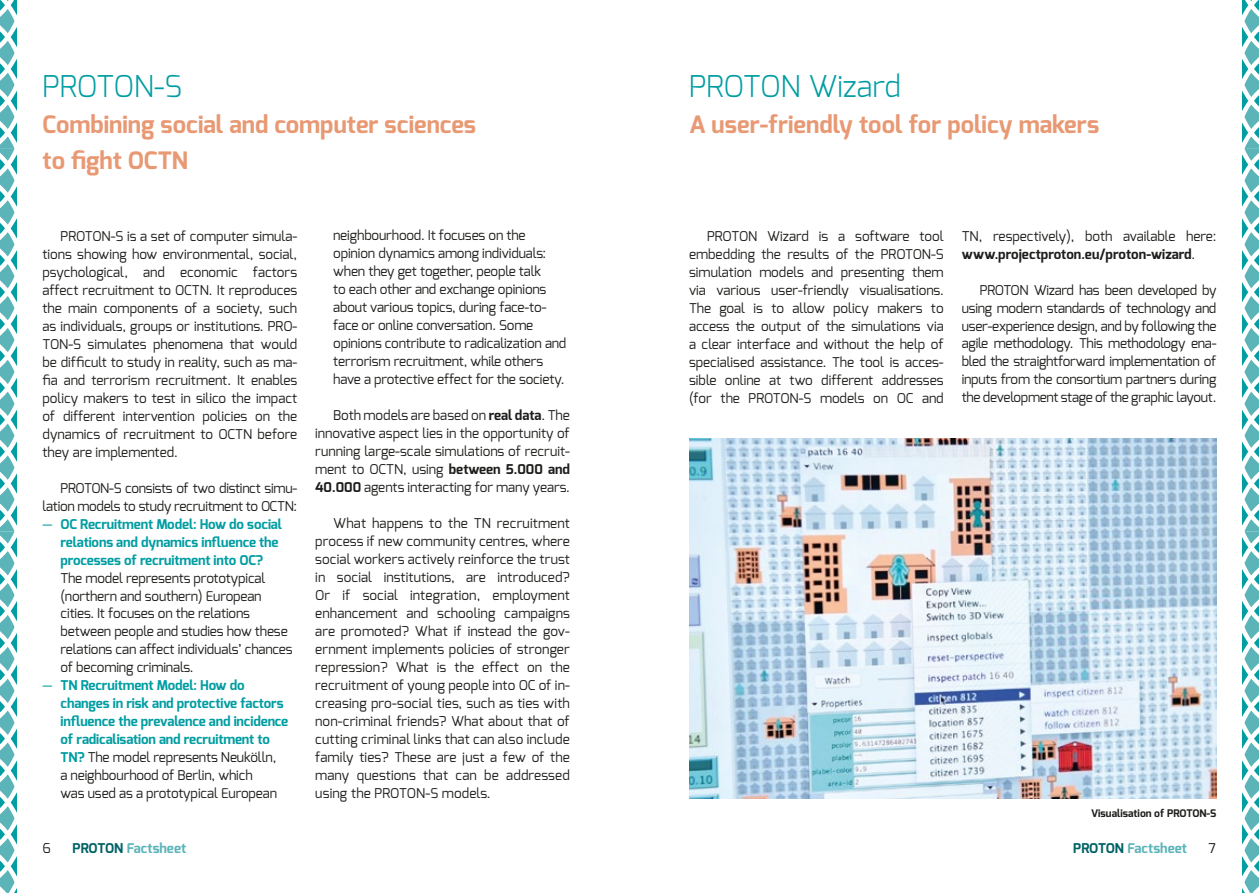
<style>
.page{position:relative;width:1259px;height:893px;background:#fff}
.page>*{position:absolute;margin:0;border:0;box-sizing:border-box;transform-origin:0 0}
.t1{font:300 30px "Exo";color:#009da2}
.t2{font:700 24px/36px "Exo";color:#e89974}
.t3{font:13.5px/18px "Exo";letter-spacing:-.01em;color:#1d1d1b;text-align:justify}
.t4{font:700 13.5px/18px "Exo";letter-spacing:-.01em;color:#009da2}
.t5{font:700 13.5px "Exo";color:#5bb4b8}
.t6{font:700 10.5px "Exo";color:#1d1d1b}
.s1{font-weight:400}
.s2{font-weight:400;color:#1d1d1b}
.s3{font-weight:700}
.s4{color:#006264}
</style>
<div class="page">
<svg style="left:0;top:0;width:17px;height:893px"></svg>
<svg style="left:1242px;top:0;width:17px;height:893px"></svg>
<img style="left:689px;top:439px;width:527px;height:360px">
<h1 class="t1" style="left:43px;top:66px;width:141px">PROTON-S</h1>
<h2 class="t2" style="left:43px;top:106px;width:435px">Combining social and computer sciences to fight OCTN</h2>
<p class="t3" style="left:43px;top:227px;width:256px;text-indent:18px">PROTON-S is a set of computer simula&shy;tions showing how environmental, social, psychological, and economic factors affect recruitment to OCTN. It reproduces the main components of a society, such as individuals, groups or institutions. PRO-TON-S simulates phenomena that would be difficult to study in reality, such as ma&shy;fia and terrorism recruitment. It enables policy makers to test in silico the impact of different intervention policies on the dynamics of recruitment to OCTN before they are implemented.</p>
<p class="t3" style="left:43px;top:479px;width:256px;text-align:right">PROTON-S consists of two distinct simu&shy;lation models to study recruitment to OCTN:</p>
<p class="t4" style="left:61px;top:515px;width:223px;text-indent:-18px"><span class="s1">—</span> OC Recruitment Model: How do social relations and dynamics influence the processes of recruitment into OC?</p>
<p class="t3" style="left:61px;top:569px;width:234px;text-align:left">The model represents prototypical (northern and southern) European cities. It focuses on the relations between people and studies how these relations can affect individuals’ chances of becoming criminals.</p>
<p class="t4" style="left:61px;top:677px;width:229px;text-indent:-18px"><span class="s1">—</span> TN Recruitment Model: How do changes in risk and protective factors influence the prevalence and incidence of radicalisation and recruitment to TN? <span class="s2">The model represents Neukölln,<br>a neighbourhood of Berlin, which<br>was used as a prototypical European</span></p>
<p class="t3" style="left:333px;top:226px;width:235px;text-align:left">neighbourhood. It focuses on the opinion dynamics among individuals: when they get together, people talk<br>to each other and exchange opinions about various topics, during face-to&shy;face or online conversation. Some opinions contribute to radicalization and terrorism recruitment, while others have a protective effect for the society.</p>
<p class="t3" style="left:315px;top:406px;width:256px;text-indent:18px">Both models are based on <span class="s3">real data</span>. The innovative aspect lies in the opportunity of running large-scale simulations of recruit&shy;ment to OCTN, using <span class="s3">between 5.000 and 40.000</span> agents interacting for many years.</p>
<p class="t3" style="left:315px;top:514px;width:256px;text-indent:18px">What happens to the TN recruitment process if new community centres, where social workers actively reinforce the trust in social institutions, are introduced?<br>Or if social integration, employment enhancement and schooling campaigns are promoted? What if instead the gov&shy;ernment implements policies of stronger repression? What is the effect on the recruitment of young people into OC of in&shy;creasing pro-social ties, such as ties with non-criminal friends? What about that of cutting criminal links that can also include family ties? These are just a few of the many questions that can be addressed using the PROTON-S models.</p>
<h1 class="t1" style="left:689px;top:66px;width:214px">PROTON Wizard</h1>
<h2 class="t2" style="left:689px;top:106px;width:412px">A user-friendly tool for policy makers</h2>
<p class="t3" style="left:689px;top:227px;width:256px;text-indent:18px">PROTON Wizard is a software tool embedding the results of the PROTON-S simulation models and presenting them via various user-friendly visualisations.<br>The goal is to allow policy makers to access the output of the simulations via a clear interface and without the help of specialised assistance. The tool is acces&shy;sible online at two different addresses (for the PROTON-S models on OC and</p>
<p class="t3" style="left:961px;top:227px;width:256px">TN, respectively), both available here: <span class="s3">www.projectproton.eu/proton-wizard</span>.</p>
<p class="t3" style="left:961px;top:281px;width:256px;text-indent:18px">PROTON Wizard has been developed by using modern standards of technology and user-experience design, and by following the agile methodology. This methodology ena&shy;bled the straightforward implementation of inputs from the consortium partners during the development stage of the graphic layout.</p>
<p class="t6" style="left:1091px;top:806px;width:127px">Visualisation of PROTON-S</p>
<p class="t3" style="left:43px;top:839px;width:10px">6</p>
<p class="t5" style="left:73px;top:839px;width:115px"><span class="s4">PROTON</span> Factsheet</p>
<p class="t5" style="left:1073px;top:839px;width:115px"><span class="s4">PROTON</span> Factsheet</p>
<p class="t3" style="left:1208px;top:839px;width:9px">7</p>
</div>
